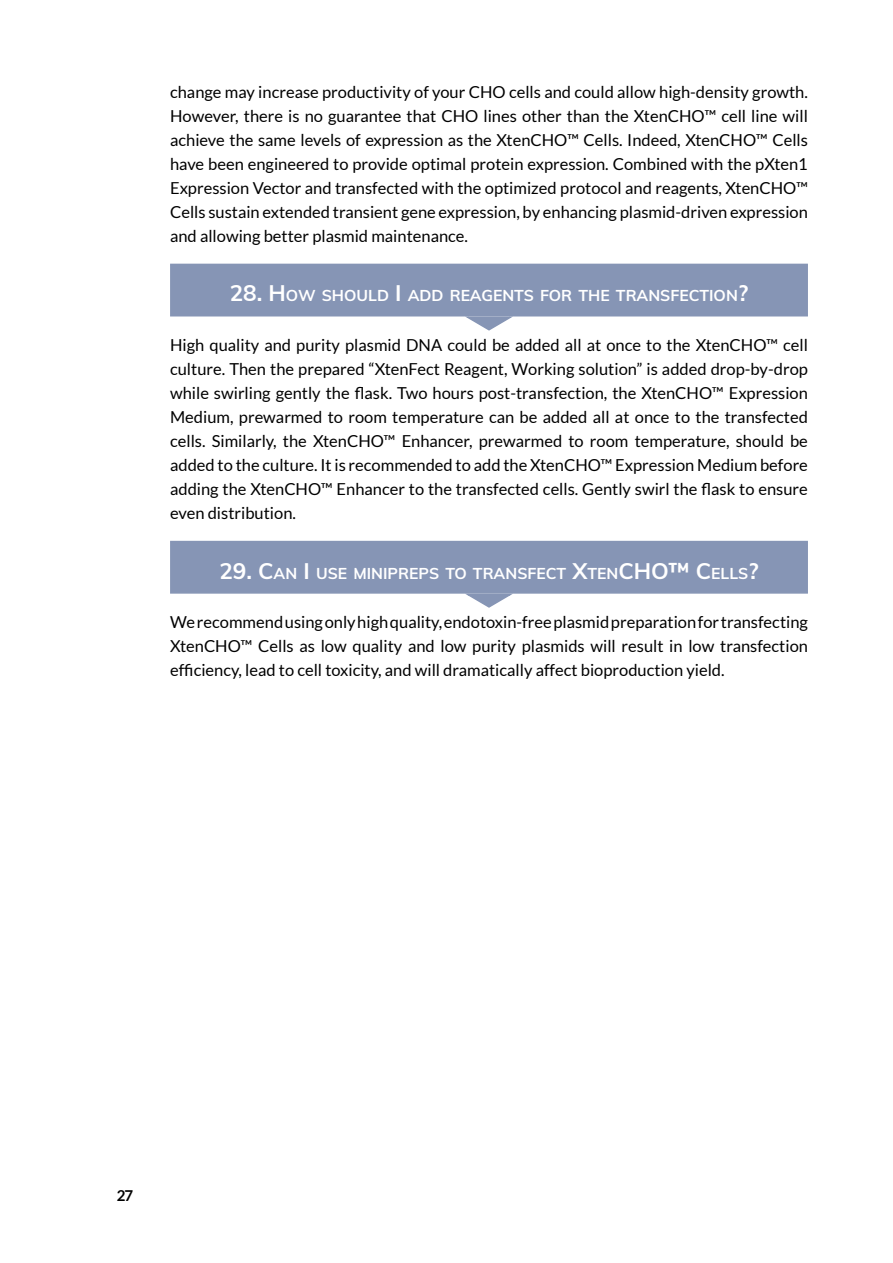
<style>
.page{position:relative;width:893px;height:1263px;background:#fff}
.page>*{position:absolute;margin:0;border:0;box-sizing:border-box;transform-origin:0 0}
.t1{font:16.5px/24px "Lato";color:#000;text-align:justify}
.t2{font:700 15.75px "Muli";color:#fff}
.t3{font:700 15px "Lato";color:#000}
.s1{font-size:22.5px}
</style>
<div class="page">
<svg style="left:462px;top:316px;width:54px;height:15px"></svg>
<div style="left:170px;top:264px;width:638px;height:52px;background:#8695b5"></div>
<svg style="left:466px;top:594px;width:46px;height:14px"></svg>
<div style="left:170px;top:541px;width:638px;height:53px;background:#8695b5;border:2px solid #8695b5"></div>
<p class="t1" style="left:170px;top:80px;width:639px">change may increase productivity of your CHO cells and could allow high-density growth.<br>However, there is no guarantee that CHO lines other than the XtenCHO™ cell line will achieve the same levels of expression as the XtenCHO™ Cells. Indeed, XtenCHO™ Cells have been engineered to provide optimal protein expression. Combined with the pXten1<br>Expression Vector and transfected with the optimized protocol and reagents, XtenCHO™ Cells sustain extended transient gene expression, by enhancing plasmid-driven expression and allowing better plasmid maintenance.</p>
<p class="t2" style="left:230px;top:284px;width:520px"><span class="s1">28. H</span>OW SHOULD <span class="s1">I</span> ADD REAGENTS FOR THE TRANSFECTION<span class="s1">?</span></p>
<p class="t1" style="left:170px;top:333px;width:639px">High quality and purity plasmid DNA could be added all at once to the XtenCHO™ cell culture. Then the prepared “XtenFect Reagent, Working solution” is added drop-by-drop while swirling gently the flask. Two hours post-transfection, the XtenCHO™ Expression Medium, prewarmed to room temperature can be added all at once to the transfected cells. Similarly, the XtenCHO™ Enhancer, prewarmed to room temperature, should be added to the culture. It is recommended to add the XtenCHO™ Expression Medium before adding the XtenCHO™ Enhancer to the transfected cells. Gently swirl the flask to ensure even distribution.</p>
<p class="t2" style="left:219px;top:561px;width:541px"><span class="s1">29. C</span>AN <span class="s1">I</span> USE MINIPREPS TO TRANSFECT <span class="s1">X</span>TEN<span class="s1">CHO™ C</span>ELLS<span class="s1">?</span></p>
<p class="t1" style="left:170px;top:610px;width:639px">We recommend using only high quality, endotoxin-free plasmid preparation for transfecting XtenCHO™ Cells as low quality and low purity plasmids will result in low transfection efficiency, lead to cell toxicity, and will dramatically affect bioproduction yield.</p>
<p class="t3" style="left:117px;top:1187px;width:18px">27</p>
</div>
